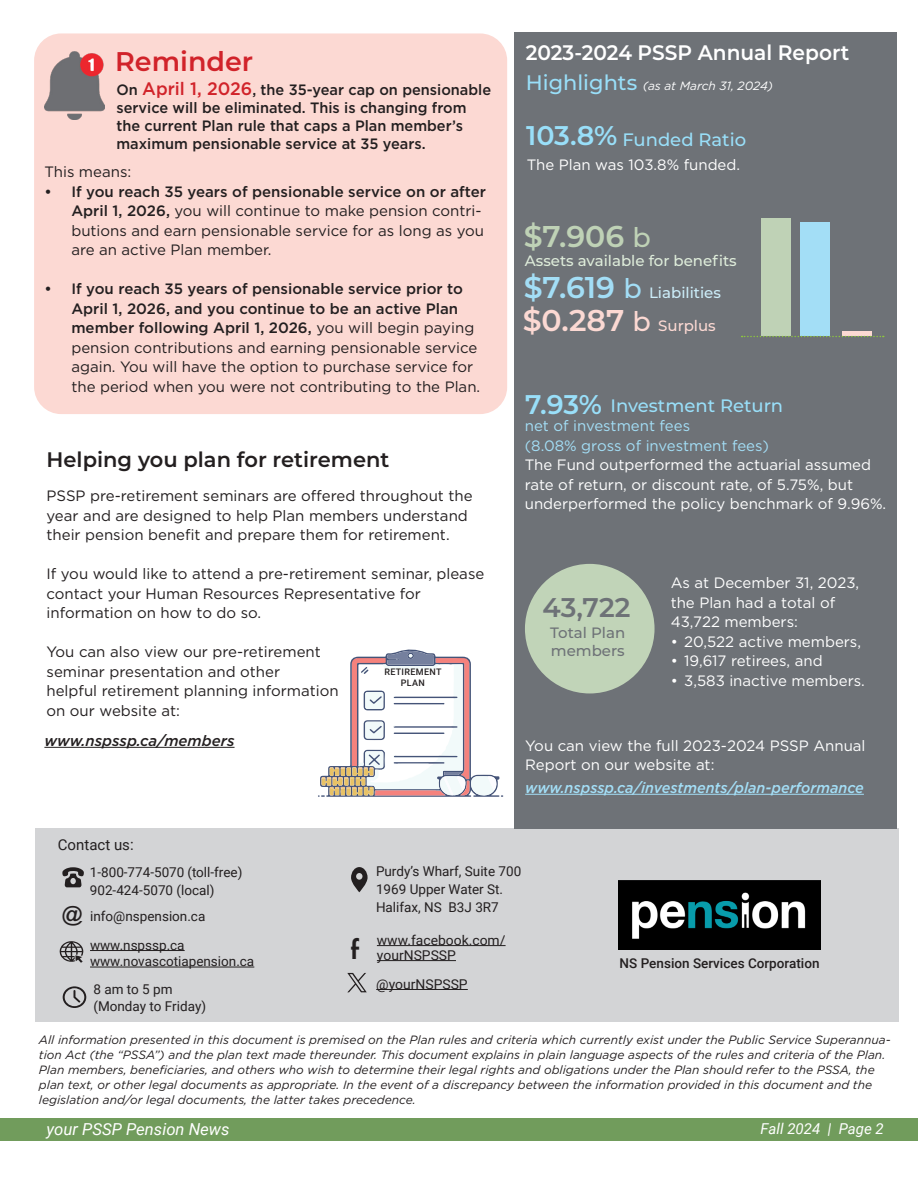
<style>
.page{position:relative;width:918px;height:1188px;background:#fff}
.page>*{position:absolute;margin:0;border:0;box-sizing:border-box;transform-origin:0 0}
._2023_-_At_a_Glance_title_-_pg_3{font:600 30px "Montserrat";color:#bfd2b6}
.numbers{font:600 28.5px "Futura PT";color:#231f20}
.Fin_State_-_Main_title{font:600 27px "Montserrat";color:#99dff9}
.t1{font:600 27px "Montserrat";color:#d1232a}
.Fin_State_-_Main_title-2{font:600 27px "Montserrat";color:#6e7277}
.t2{font:600 21px "Montserrat";color:#231f20}
.t3{font:600 21px "Montserrat";color:#fff;scale:.96 1}
.t4{font:600 21px "Gill Sans";color:#231f20}
.Fin_State_-_Main_title-3{font:500 18px "Montserrat";color:#99dff9}
.t5{font:italic 16.5px "Roboto";color:#fff}
.t6{font:15px/19.5px "Gotham";color:#231f20}
.body_text_-_2019{font:15px/19.5px "Gotham";color:#fff}
.t7{font:500 15px/18px "Gotham";color:#231f20}
.body_text_-_2019-2{font:15px/19.5px "Gotham";color:#a3def6}
.t8{font:italic 500 15px "Gotham";color:#a3def6;scale:.96 1}
.Fin_State_-_Main_title-4{font:500 15px "Montserrat";color:#deecda}
.t9{font:italic 500 15px "Gotham";color:#231f20}
._2023_-_At_a_Glance_title_-_pg_3-2{font:500 15px "Montserrat";color:#ccedf9}
.Fin_State_-_Main_title-5{font:500 15px/18px "Montserrat";color:#6e7277}
.t10{font:italic 15px "Roboto";color:#fff}
._2023_-_At_a_Glance_title_-_pg_3-3{font:500 15px "Montserrat";color:#fcd9d3}
.t11{font:15px "Roboto";color:#231f20}
.t12{font:13.5px/16.5px "Roboto";color:#231f20}
.t13{font:500 13.5px "Roboto";color:#231f20}
.t14{font:italic 12px/15px "Gotham";color:#231f20}
.t15{font:italic 12px "Gotham";color:#fff}
.t16{font:500 9px/10.5px "Roboto";letter-spacing:.035em;color:#231f20;text-align:center}
.s1{font-size:18px;color:#d1232a}
.s2{font-weight:500}
.s3{font-family:"Montserrat";font-weight:500;font-style:normal;font-size:21px;color:#99dff9}
.s4{font-weight:500;font-size:27px}
.s5{font-weight:600;font-size:30px;color:#a3def6}
.s6{font-size:27px;color:#a3def6}
.s7{font-weight:600;font-size:30px}
.s8{font-size:27px}
</style>
<div class="page">
<div style="left:34px;top:33px;width:473px;height:381px;background:#fcd9d3;border-radius:27px"></div>
<div style="left:0;top:1118px;width:918px;height:23px;background:#719c5c"></div>
<div style="left:36px;top:828px;width:863px;height:193px;background:#d3d4d6"></div>
<svg style="left:351px;top:867px;width:17px;height:25px"></svg>
<div style="left:356px;top:873px;width:7px;height:7px;background:#d4d5d6;border-radius:50%"></div>
<svg style="left:62px;top:867px;width:22px;height:20px"></svg>
<svg style="left:60px;top:941px;width:23px;height:22px"></svg>
<hr style="left:90px;top:950px;width:95px;height:1px;background:#231f20">
<hr style="left:90px;top:967px;width:164px;height:1px;background:#231f20">
<img style="left:619px;top:881px;width:201px;height:68px">
<svg style="left:63px;top:986px;width:23px;height:22px"></svg>
<hr style="left:377px;top:945px;width:129px;height:1px;background:#231f20">
<hr style="left:377px;top:960px;width:79px;height:1px;background:#231f20">
<hr style="left:376px;top:989px;width:92px;height:1px;background:#231f20">
<svg style="left:347px;top:973px;width:20px;height:19px"></svg>
<div style="left:514px;top:32px;width:383px;height:796px;background:#6e7277"></div>
<hr style="left:525px;top:794px;width:339px;height:1px;background:#a3def6">
<div style="left:761px;top:218px;width:30px;height:117px;background:#bfd2b6"></div>
<div style="left:801px;top:222px;width:29px;height:113px;background:#a3def6"></div>
<hr style="left:842px;top:331px;width:30px;height:4px;background:#fcd9d3">
<svg style="left:742px;top:336px;width:142px;height:1px"></svg>
<div style="left:525px;top:564px;width:130px;height:129px;background:#c1d4b8;border-radius:50%"></div>
<img style="left:44px;top:51px;width:60px;height:68px">
<hr style="left:44px;top:747px;width:191px;height:1px;background:#231f20">
<svg style="left:318px;top:649px;width:185px;height:148px"></svg>
<p class="t1" style="left:115px;top:43px;width:140px">Reminder</p>
<p class="t7" style="left:116px;top:81px;width:376px">On <span class="s1">April 1, 2026</span>, the 35-year cap on pensionable service will be eliminated. This is changing from the current Plan rule that caps a Plan member’s</p>
<p class="t7" style="left:116px;top:135px;width:311px">maximum pensionable service at 35 years.</p>
<p class="t6" style="left:44px;top:162px;width:88px">This means:</p>
<p class="t6" style="left:71px;top:182px;width:416px;text-indent:-27px"><span class="s2">• If you reach 35 years of pensionable service on or after April 1, 2026,</span> you will continue to make pension contri&shy;butions and earn pensionable service for as long as you are an active Plan member.</p>
<p class="t6" style="left:71px;top:279px;width:410px;text-indent:-27px"><span class="s2">• If you reach 35 years of pensionable service prior to April 1, 2026, and you continue to be an active Plan member following April 1, 2026,</span> you will begin paying pension contributions and earning pensionable service again. You will have the option to purchase service for the period when you were not contributing to the Plan.</p>
<p class="t2" style="left:47px;top:444px;width:344px">Helping you plan for retirement</p>
<p class="t6" style="left:47px;top:486px;width:428px">PSSP pre-retirement seminars are offered throughout the year and are designed to help Plan members understand their pension benefit and prepare them for retirement.</p>
<p class="t6" style="left:47px;top:564px;width:439px">If you would like to attend a pre-retirement seminar, please contact your Human Resources Representative for information on how to do so.</p>
<p class="t6" style="left:47px;top:642px;width:294px">You can also view our pre-retirement seminar presentation and other<br>helpful retirement planning information on our website at:</p>
<p class="t16" style="left:384px;top:666px;width:59px">RETIREMENT<br>PLAN</p>
<p class="t9" style="left:44px;top:731px;width:192px">www.nspssp.ca/members</p>
<p class="t11" style="left:58px;top:834px;width:77px">Contact us:</p>
<p class="t3" style="left:526px;top:38px;width:339px">2023-2024 PSSP Annual Report</p>
<p class="t15" style="left:526px;top:78px;width:249px"><span class="s3">Highlights</span> (as at March 31, 2024)</p>
<p class="Fin_State_-_Main_title-3" style="left:622px;top:127px;width:125px">Funded Ratio</p>
<p class="body_text_-_2019" style="left:527px;top:155px;width:215px">The Plan was 103.8% funded.</p>
<p class="Fin_State_-_Main_title" style="left:526px;top:116px;width:93px">103.8%</p>
<p class="_2023_-_At_a_Glance_title_-_pg_3" style="left:524px;top:215px;width:129px">$7.906 <span class="s4">b</span></p>
<p class="_2023_-_At_a_Glance_title_-_pg_3-2" style="left:524px;top:282px;width:199px"><span class="s5">$7.619</span> <span class="s6">b</span> Liabilities</p>
<p class="_2023_-_At_a_Glance_title_-_pg_3-3" style="left:523px;top:315px;width:195px"><span class="s7">$0.287</span> <span class="s8">b</span> Surplus</p>
<p class="Fin_State_-_Main_title-4" style="left:525px;top:250px;width:213px">Assets available for benefits</p>
<p class="Fin_State_-_Main_title" style="left:525px;top:385px;width:78px">7.93%</p>
<p class="Fin_State_-_Main_title-3" style="left:610px;top:393px;width:174px">Investment Return</p>
<p class="body_text_-_2019-2" style="left:525px;top:416px;width:246px">net of investment fees<br>(8.08% gross of investment fees)</p>
<p class="body_text_-_2019" style="left:525px;top:455px;width:363px">The Fund outperformed the actuarial assumed rate of return, or discount rate, of 5.75%, but underperformed the policy benchmark of 9.96%.</p>
<p class="Fin_State_-_Main_title-2" style="left:543px;top:588px;width:89px">43,722</p>
<p class="Fin_State_-_Main_title-5" style="left:550px;top:623px;width:77px">Total Plan members</p>
<p class="body_text_-_2019" style="left:671px;top:573px;width:190px">As at December 31, 2023, the Plan had a total of<br>43,722 members:</p>
<p class="body_text_-_2019" style="left:671px;top:632px;width:192px">• 20,522 active members,</p>
<p class="body_text_-_2019" style="left:671px;top:651px;width:154px">• 19,617 retirees, and</p>
<p class="body_text_-_2019" style="left:671px;top:671px;width:196px">• 3,583 inactive members.</p>
<p class="body_text_-_2019" style="left:525px;top:735px;width:342px">You can view the full 2023-2024 PSSP Annual<br>Report on our website at:</p>
<p class="t8" style="left:525px;top:778px;width:354px">www.nspssp.ca/investments/plan-performance</p>
<p class="t12" style="left:90px;top:863px;width:154px">1-800-774-5070 (toll-free)</p>
<p class="t12" style="left:90px;top:881px;width:126px">902-424-5070 (local)</p>
<p class="t12" style="left:376px;top:862px;width:147px;line-height:18px">Purdy’s Wharf, Suite 700<br>1969 Upper Water St.</p>
<p class="t4" style="left:62px;top:901px;width:22px">@</p>
<p class="t12" style="left:376px;top:899px;width:124px">Halifax, NS B3J 3R7</p>
<p class="t12" style="left:90px;top:908px;width:117px">info@nspension.ca</p>
<p class="t12" style="left:90px;top:936px;width:166px">www.nspssp.ca www.novascotiapension.ca</p>
<p class="t12" style="left:93px;top:981px;width:114px">8 am to 5 pm (Monday to Friday)</p>
<p class="numbers" style="left:351px;top:932px;width:10px">f</p>
<p class="t12" style="left:377px;top:932px;width:130px;line-height:15px">www.facebook.com/ yourNSPSSP</p>
<p class="t12" style="left:376px;top:975px;width:93px">@yourNSPSSP</p>
<p class="t13" style="left:620px;top:954px;width:201px">NS Pension Services Corporation</p>
<p class="t14" style="left:39px;top:1032px;width:853px">All information presented in this document is premised on the Plan rules and criteria which currently exist under the Public Service Superannua&shy;tion Act (the “PSSA”) and the plan text made thereunder. This document explains in plain language aspects of the rules and criteria of the Plan.<br>Plan members, beneficiaries, and others who wish to determine their legal rights and obligations under the Plan should refer to the PSSA, the plan text, or other legal documents as appropriate. In the event of a discrepancy between the information provided in this document and the legislation and/or legal documents, the latter takes precedence.</p>
<p class="t5" style="left:46px;top:1118px;width:185px">your PSSP Pension News</p>
<p class="t10" style="left:761px;top:1118px;width:125px">Fall 2024 | Page 2</p>
</div>
